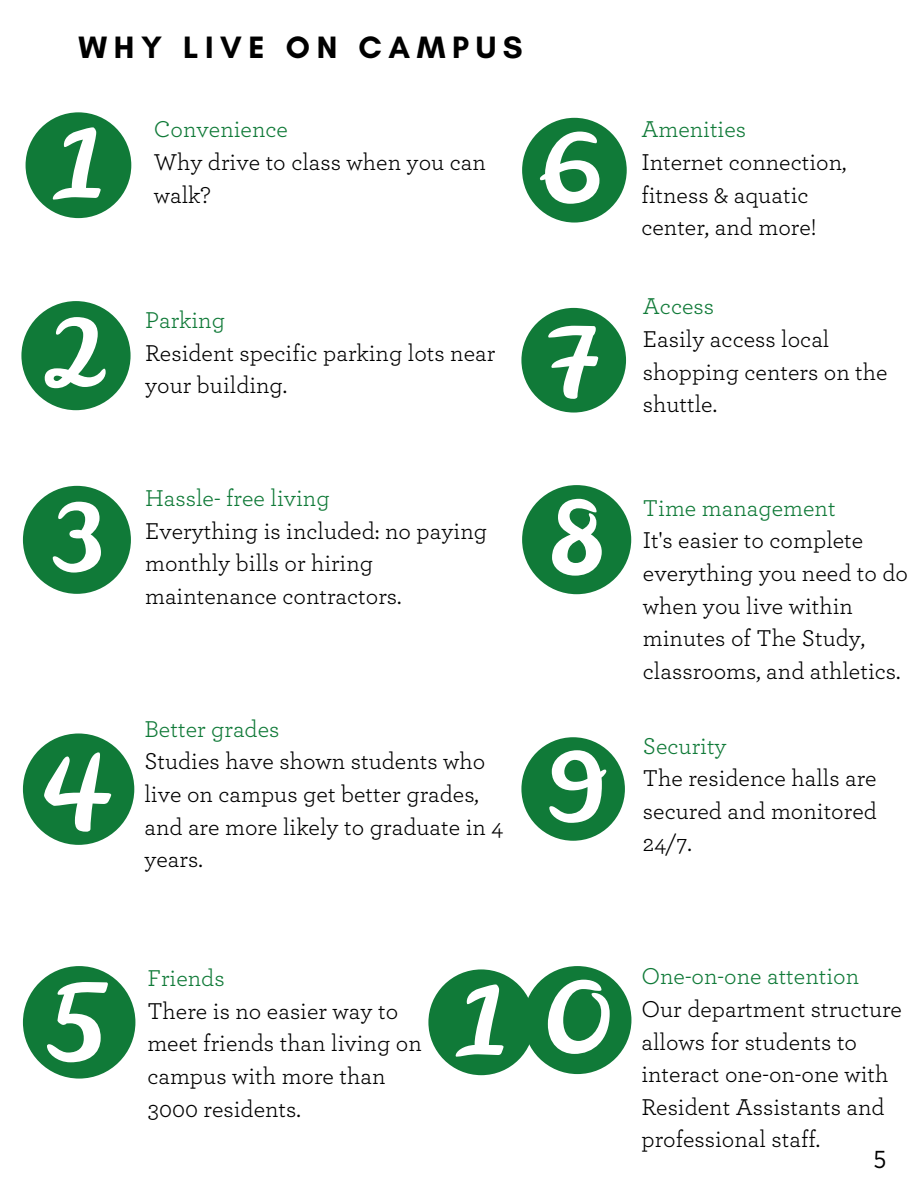
<style>
.page{position:relative;width:918px;height:1188px;background:#fff}
.page>*{position:absolute;margin:0;border:0;box-sizing:border-box;transform-origin:0 0}
.t1{font:700 31.5px "Glacial Indifference";letter-spacing:.21em;color:#000}
.t2{font:24.45px "Gotham Narrow";color:#000}
.t3{font:24px/32.7px "Archer";color:#000}
.t4{font:24px "Archer";color:#107a38}
</style>
<div class="page">
<svg style="left:26px;top:112px;width:105px;height:106px"></svg>
<svg style="left:23px;top:486px;width:108px;height:108px"></svg>
<svg style="left:21px;top:301px;width:110px;height:109px"></svg>
<svg style="left:23px;top:734px;width:111px;height:111px"></svg>
<svg style="left:23px;top:966px;width:112px;height:113px"></svg>
<svg style="left:522px;top:118px;width:105px;height:105px"></svg>
<svg style="left:521px;top:308px;width:105px;height:105px"></svg>
<svg style="left:522px;top:485px;width:109px;height:109px"></svg>
<svg style="left:521px;top:737px;width:104px;height:104px"></svg>
<svg style="left:428px;top:966px;width:203px;height:109px"></svg>
<h1 class="t1" style="left:79px;top:28px;width:446px">WHY LIVE ON CAMPUS</h1>
<p class="t4" style="left:154px;top:118px;width:136px">Convenience</p>
<p class="t3" style="left:154px;top:146px;width:334px">Why drive to class when you can walk?</p>
<p class="t4" style="left:145px;top:309px;width:81px">Parking</p>
<p class="t3" style="left:145px;top:337px;width:352px">Resident specific parking lots near your building.</p>
<p class="t4" style="left:145px;top:487px;width:186px">Hassle- free living</p>
<p class="t3" style="left:145px;top:515px;width:343px">Everything is included: no paying monthly bills or hiring maintenance contractors.</p>
<p class="t4" style="left:144px;top:718px;width:137px">Better grades</p>
<p class="t3" style="left:144px;top:746px;width:360px">Studies have shown students who live on campus get better grades, and are more likely to graduate in 4 years.</p>
<p class="t4" style="left:147px;top:967px;width:79px">Friends</p>
<p class="t3" style="left:147px;top:995px;width:276px">There is no easier way to meet friends than living on campus with more than<br>3000 residents.</p>
<p class="t4" style="left:641px;top:118px;width:106px">Amenities</p>
<p class="t3" style="left:641px;top:146px;width:207px">Internet connection, fitness &amp; aquatic center, and more!</p>
<p class="t4" style="left:643px;top:295px;width:73px">Access</p>
<p class="t3" style="left:643px;top:323px;width:246px">Easily access local shopping centers on the shuttle.</p>
<p class="t4" style="left:643px;top:496px;width:194px">Time management</p>
<p class="t3" style="left:643px;top:525px;width:267px">It's easier to complete everything you need to do when you live within minutes of The Study, classrooms, and athletics.</p>
<p class="t4" style="left:643px;top:734px;width:85px">Security</p>
<p class="t3" style="left:643px;top:763px;width:235px;text-align:justify">The residence halls are secured and monitored 24/7.</p>
<p class="t4" style="left:641px;top:965px;width:219px">One-on-one attention</p>
<p class="t3" style="left:641px;top:993px;width:262px">Our department structure allows for students to interact one-on-one with<br>Resident Assistants and professional staff.</p>
<p class="t2" style="left:873px;top:1149px;width:14px">5</p>
</div>
